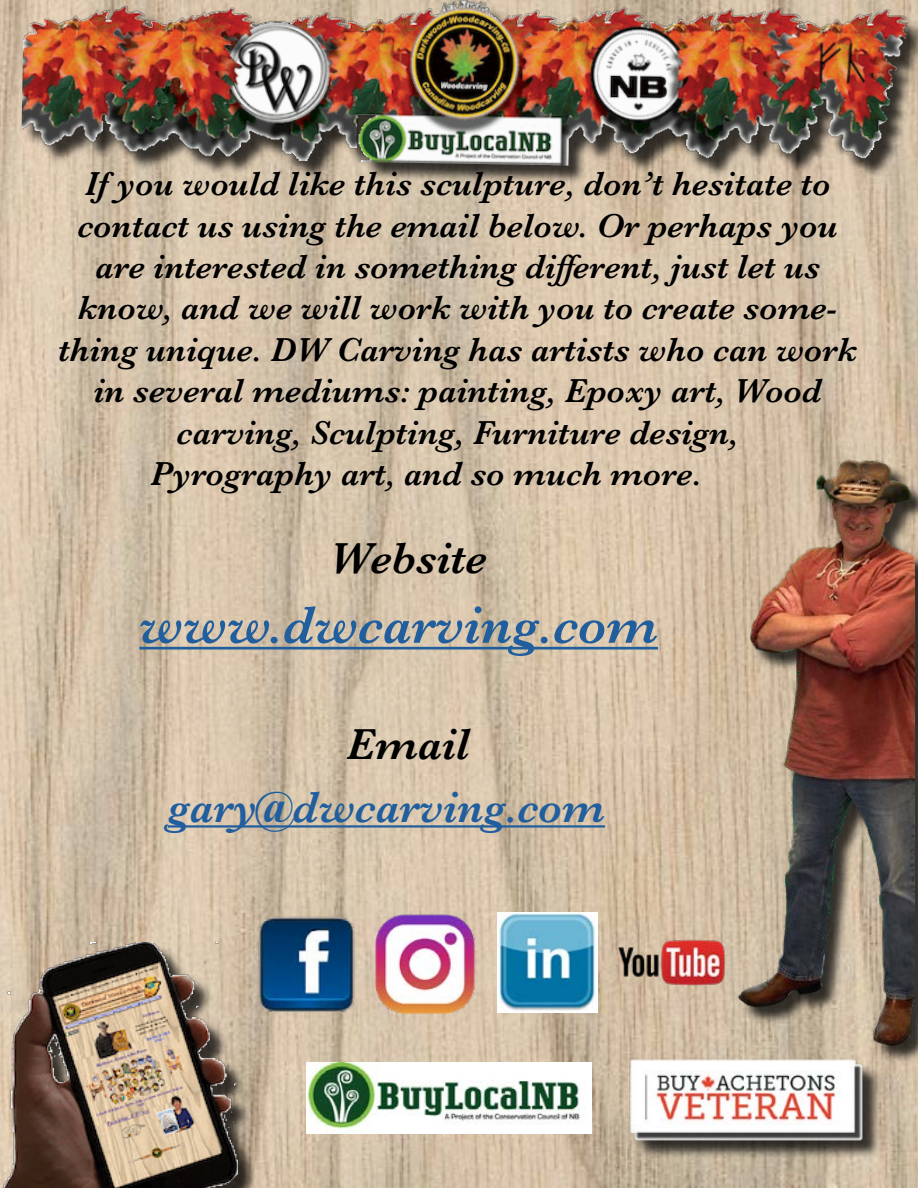
<style>
.page{position:relative;width:918px;height:1188px;background:#fff}
.page>*{position:absolute;margin:0;border:0;box-sizing:border-box;transform-origin:0 0}
.t1{font:italic 600 54px "Baskerville";color:#215e9e}
.t2{font:italic 600 45px "Baskerville";color:#215e9e}
.t3{font:italic 600 45px "Baskerville";color:#000}
.t4{font:italic 600 34.5px/41.4px "Baskerville";color:#000;text-align:center}
</style>
<div class="page">
<img style="left:0;top:0;width:918px;height:1188px">
<div style="left:24px;top:4px;width:894px;height:180px;background:#000;opacity:.75"></div>
<img style="left:21px;top:0;width:887px;height:172px">
<div style="left:632px;top:1063px;width:250px;height:95px;background:#000;opacity:.75"></div>
<img style="left:625px;top:1053px;width:239px;height:89px">
<hr style="left:139px;top:647px;width:519px;height:3px;background:#215e9e">
<img style="left:0;top:943px;width:252px;height:245px">
<hr style="left:168px;top:825px;width:437px;height:3px;background:#215e9e">
<div style="left:741px;top:462px;width:177px;height:602px;background:#000;opacity:.75"></div>
<img style="left:732px;top:447px;width:182px;height:606px">
<img style="left:307px;top:1062px;width:284px;height:72px">
<img style="left:256px;top:914px;width:101px;height:100px">
<img style="left:376px;top:914px;width:103px;height:100px">
<img style="left:611px;top:912px;width:124px;height:101px">
<img style="left:497px;top:913px;width:100px;height:100px">
<p class="t4" style="left:59px;top:163px;width:800px">If you would like this sculpture, don’t hesitate to contact us using the email below. Or perhaps you are interested in something different, just let us know, and we will work with you to create some&shy;thing unique. DW Carving has artists who can work in several mediums: painting, Epoxy art, Wood carving, Sculpting, Furniture design,</p>
<p class="t4" style="left:150px;top:453px;width:553px">Pyrography art, and so much more.</p>
<p class="t3" style="left:330px;top:528px;width:159px">Website</p>
<p class="t1" style="left:139px;top:589px;width:520px">www.dwcarving.com</p>
<p class="t3" style="left:347px;top:714px;width:125px">Email</p>
<p class="t2" style="left:168px;top:777px;width:439px">gary@dwcarving.com</p>
</div>
